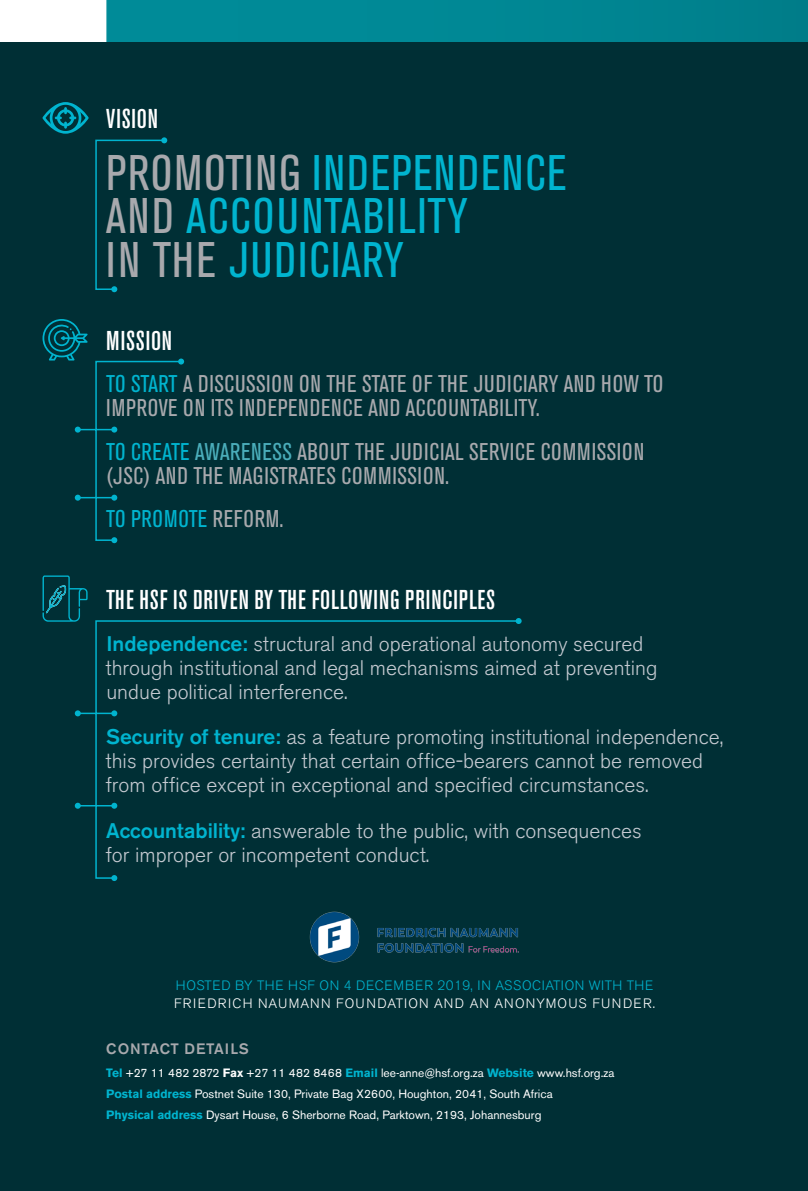
<style>
.page{position:relative;width:808px;height:1191px;background:#fff}
.page>*{position:absolute;margin:0;border:0;box-sizing:border-box;transform-origin:0 0}
.t1{font:condensed 49.5px/43.5px "Akzidenz Grotesk BE";letter-spacing:.035em;color:#00b4cf}
.t2{font:500 condensed 27px "Akzidenz Grotesk BE";letter-spacing:.03em;color:#fff}
.t3{font:condensed 24px/24px "Akzidenz Grotesk BE";letter-spacing:.02em;color:#a8a9ad}
.t4{font:condensed 24px "Akzidenz Grotesk BE";letter-spacing:.02em;color:#00b4cf}
.t5{font:300 21px/24px "Akzidenz Grotesk BE";color:#c5cad1}
.t6{font:500 15px "Akzidenz Grotesk BE";letter-spacing:.055em;color:#a8a9ad}
.t7{font:300 13.5px/18px "Akzidenz Grotesk BE";letter-spacing:.07em;color:#00b4cf}
.t8{font:12px "Akzidenz Grotesk BE";color:#fff}
.s1{color:#a8a9ad}
.s2{color:#00b4cf}
.s3{color:#4aadba}
.s4{font-weight:500;color:#00b4cf}
.s5{color:#fff}
.s6{font-weight:700;color:#00b4cf}
.s7{font-weight:700}
</style>
<div class="page">
<svg style="left:106px;top:0;width:702px;height:43px;background:#008491"></svg>
<div style="left:0;top:43px;width:808px;height:1148px;background:#002f35"></div>
<svg style="left:95px;top:358px;width:89px;height:74px"></svg>
<div style="left:77px;top:429px;width:20px;height:69px;border:2px solid #00b4cf"></div>
<svg style="left:75px;top:426px;width:6px;height:6px"></svg>
<svg style="left:75px;top:494px;width:6px;height:6px"></svg>
<div style="left:95px;top:497px;width:20px;height:44px;border:2px solid #00b4cf"></div>
<svg style="left:111px;top:494px;width:6px;height:6px"></svg>
<svg style="left:111px;top:537px;width:6px;height:6px"></svg>
<svg style="left:95px;top:137px;width:72px;height:155px"></svg>
<svg style="left:95px;top:620px;width:421px;height:95px"></svg>
<svg style="left:516px;top:618px;width:6px;height:6px"></svg>
<svg style="left:111px;top:710px;width:6px;height:6px"></svg>
<div style="left:77px;top:712px;width:20px;height:94px;border:2px solid #00b4cf"></div>
<svg style="left:75px;top:710px;width:6px;height:6px"></svg>
<svg style="left:75px;top:802px;width:6px;height:6px"></svg>
<div style="left:95px;top:805px;width:20px;height:73px;border:2px solid #00b4cf"></div>
<svg style="left:111px;top:802px;width:6px;height:6px"></svg>
<svg style="left:111px;top:875px;width:6px;height:6px"></svg>
<svg style="left:42px;top:102px;width:47px;height:32px"></svg>
<svg style="left:43px;top:319px;width:45px;height:41px"></svg>
<svg style="left:42px;top:575px;width:46px;height:46px"></svg>
<img style="left:309px;top:911px;width:210px;height:51px">
<p class="t2" style="left:106px;top:104px;width:53px">VISION</p>
<p class="t1" style="left:106px;top:152px;width:462px"><span class="s1">PROMOTING</span> INDEPENDENCE<br><span class="s1">AND</span> ACCOUNTABILITY<br><span class="s1">IN THE</span> JUDICIARY</p>
<p class="t2" style="left:106px;top:326px;width:67px">MISSION</p>
<p class="t3" style="left:106px;top:372px;width:559px"><span class="s2">TO START</span> A DISCUSSION ON THE STATE OF THE JUDICIARY AND HOW TO<br>IMPROVE ON ITS INDEPENDENCE AND ACCOUNTABILITY.</p>
<p class="t3" style="left:106px;top:440px;width:539px"><span class="s2">TO CREATE</span> <span class="s3">AWARENESS</span> ABOUT THE JUDICIAL SERVICE COMMISSION</p>
<p class="t3" style="left:106px;top:464px;width:344px">(JSC) AND THE MAGISTRATES COMMISSION.</p>
<p class="t4" style="left:106px;top:506px;width:179px">TO PROMOTE <span class="s1">REFORM.</span></p>
<p class="t2" style="left:106px;top:584px;width:390px">THE HSF IS DRIVEN BY THE FOLLOWING PRINCIPLES</p>
<p class="t5" style="left:106px;top:632px;width:553px"><span class="s4">Independence:</span> structural and operational autonomy secured through institutional and legal mechanisms aimed at preventing undue political interference.</p>
<p class="t5" style="left:105px;top:725px;width:619px"><span class="s4">Security of tenure:</span> as a feature promoting institutional independence, this provides certainty that certain office-bearers cannot be removed from office except in exceptional and specified circumstances.</p>
<p class="t5" style="left:105px;top:819px;width:538px"><span class="s4">Accountability:</span> answerable to the public, with consequences for improper or incompetent conduct.</p>
<p class="t7" style="left:174px;top:976px;width:482px">HOSTED BY THE HSF ON 4 DECEMBER 2019, IN ASSOCIATION WITH THE<br><span class="s5">FRIEDRICH NAUMANN FOUNDATION AND AN ANONYMOUS FUNDER.</span></p>
<p class="t6" style="left:106px;top:1039px;width:144px">CONTACT DETAILS</p>
<p class="t8" style="left:106px;top:1065px;width:510px"><span class="s6">Tel</span> +27 11 482 2872 <span class="s7">Fax</span> +27 11 482 8468 <span class="s6">Email</span> lee-anne@hsf.org.za <span class="s6">Website</span> www.hsf.org.za</p>
<p class="t8" style="left:106px;top:1086px;width:448px"><span class="s6">Postal address</span> Postnet Suite 130, Private Bag X2600, Houghton, 2041, South Africa</p>
<p class="t8" style="left:106px;top:1107px;width:437px"><span class="s6">Physical address</span> Dysart House, 6 Sherborne Road, Parktown, 2193, Johannesburg</p>
</div>
